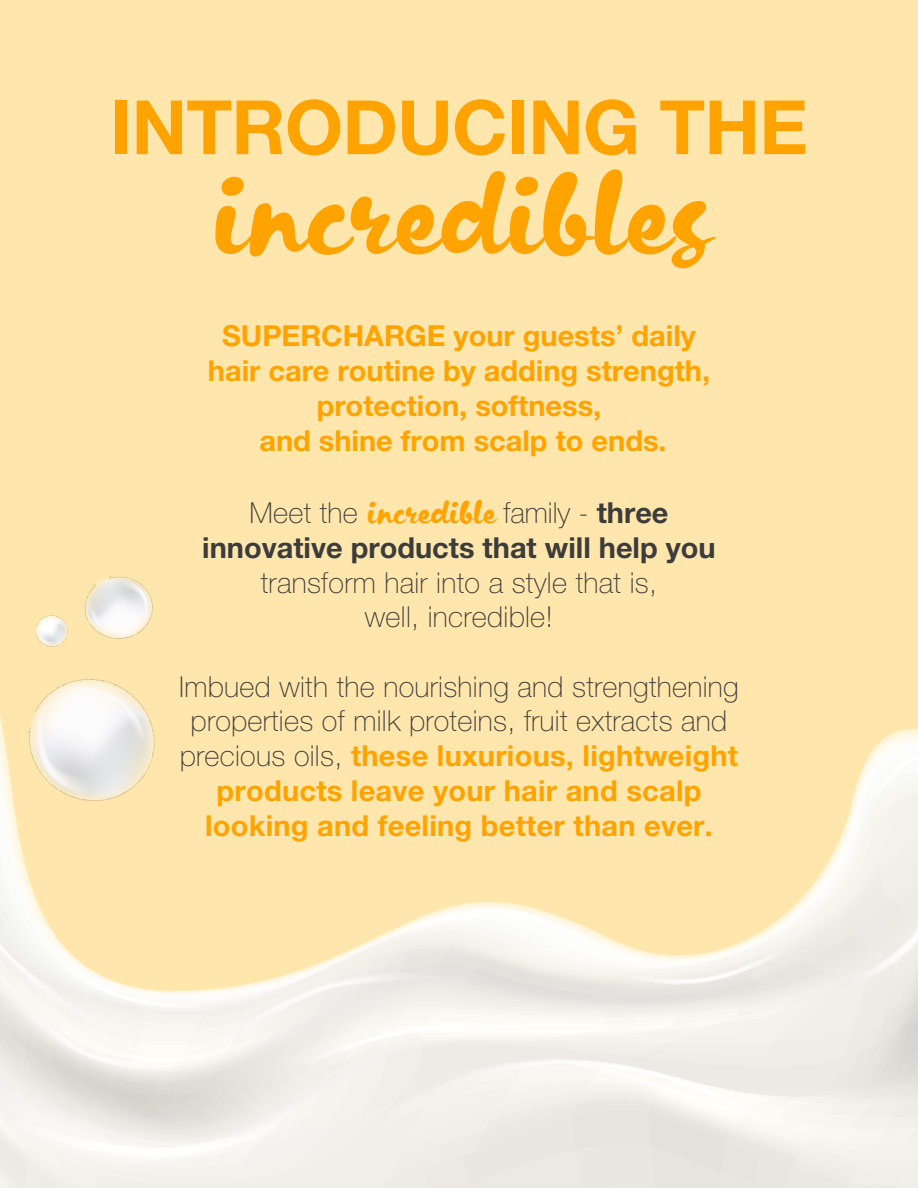
<style>
.page{position:relative;width:918px;height:1188px;background:#ffe6ac}
.page>*{position:absolute;margin:0;border:0;box-sizing:border-box;transform-origin:0 0}
.t1{font:112.5px "Kapelka New";letter-spacing:.01em;color:#ffa300}
.t2{font:700 75px "Helvetica Neue LT Pro";letter-spacing:-.01em;color:#ffa300}
.t3{font:100 28.95px/34.8px "Helvetica Neue LT Pro";letter-spacing:.01em;color:#3c3c3b;text-align:center}
.t4{font:700 28.95px/34.8px "Helvetica Neue LT Pro";color:#ffa300;text-align:center}
.t5{font:700 28.95px/34.8px "Helvetica Neue LT Pro";color:#3c3c3b;text-align:center}
.s1{font-weight:100}
.s2{font-family:"Kapelka New";font-weight:400;font-size:31.5px;color:#ffa300}
.s3{font-weight:700;color:#ffa300}
</style>
<div class="page">
<img style="left:84px;top:576px;width:69px;height:63px">
<img style="left:36px;top:615px;width:32px;height:32px">
<img style="left:35px;top:679px;width:112px;height:35px">
<svg style="left:0;top:714px;width:918px;height:474px"></svg>
<svg style="left:853px;top:858px;width:65px;height:127px;background:#efede7"></svg>
<svg style="left:875px;top:749px;width:43px;height:49px;background:#fafaf6"></svg>
<svg style="left:0;top:850px;width:786px;height:308px"></svg>
<h2 class="t2" style="left:110px;top:81px;width:699px">INTRODUCING THE</h2>
<h1 class="t1" style="left:210px;top:138px;width:499px">incredibles</h1>
<p class="t4" style="left:208px;top:318px;width:504px">SUPERCHARGE your guests’ daily hair care routine by adding strength, protection, softness,<br>and shine from scalp to ends.</p>
<p class="t5" style="left:202px;top:495px;width:515px"><span class="s1">Meet the</span> <span class="s2">incredible</span> <span class="s1">family -</span> three innovative products that will help you</p>
<p class="t3" style="left:261px;top:565px;width:398px">transform hair into a style that is, well, incredible!</p>
<p class="t3" style="left:179px;top:669px;width:561px">Imbued with the nourishing and strengthening properties of milk proteins, fruit extracts and precious oils, <span class="s3">these luxurious, lightweight products leave your hair and scalp looking and feeling better than ever.</span></p>
</div>
